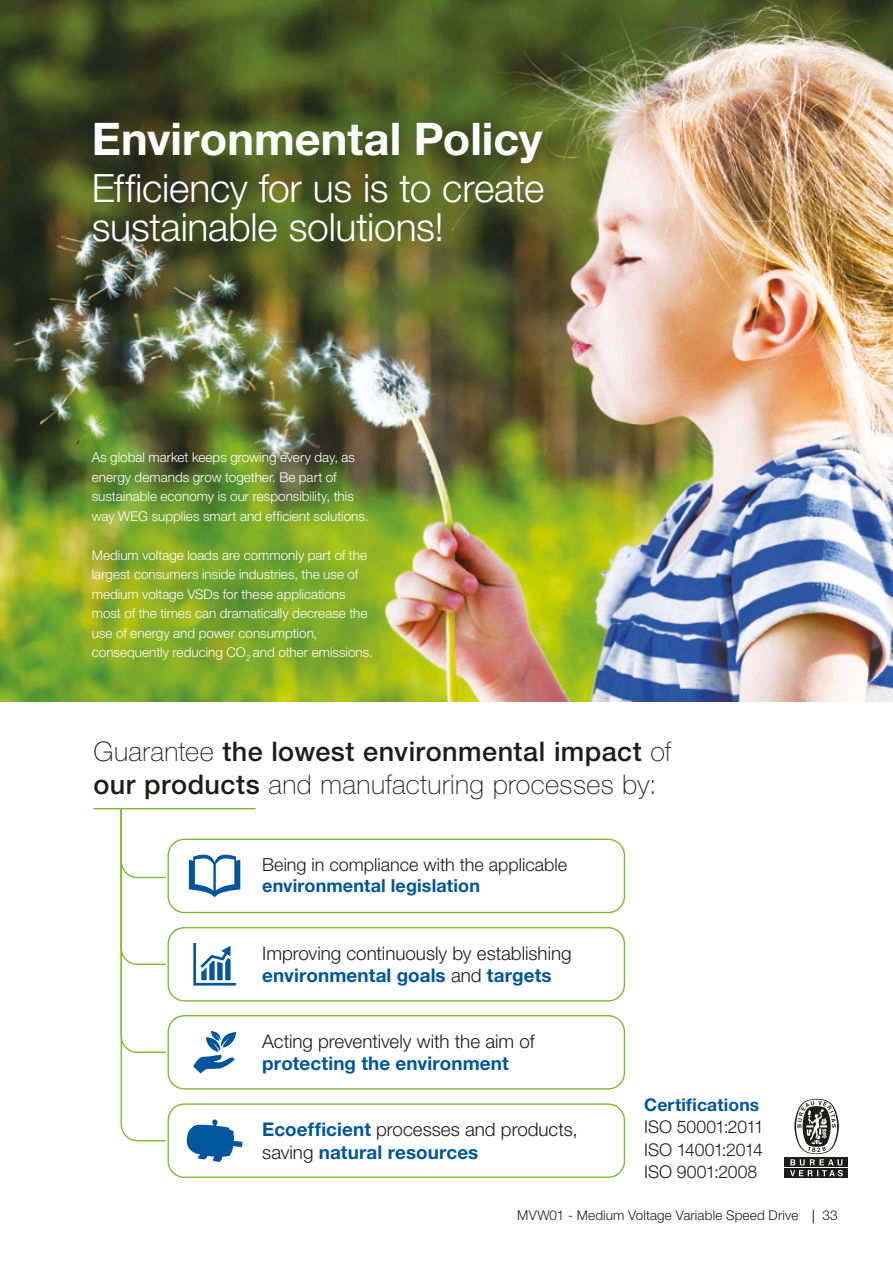
<style>
.page{position:relative;width:893px;height:1263px;background:#fff}
.page>*{position:absolute;margin:0;border:0;box-sizing:border-box;transform-origin:0 0}
.t1{font:700 45px "Helvetica Neue LT Pro";color:#fff}
.t2{font:300 39px/39px "Helvetica Neue LT Pro";letter-spacing:-.005em;color:#fff}
.t3{font:100 27px/32.4px "Helvetica Neue LT Pro";letter-spacing:.015em;color:#1d1d1b}
.t4{font:300 18.9px/22.6px "Helvetica Neue LT Pro";letter-spacing:-.005em;color:#1d1d1b}
.t5{font:700 18.9px/22.6px "Helvetica Neue LT Pro";letter-spacing:.005em;color:#00569e}
.t6{font:300 18px "Helvetica Neue LT Pro";color:#1d1d1b}
.t7{font:700 18px "Helvetica Neue LT Pro";letter-spacing:.005em;color:#00569e}
.t8{font:300 17.55px/22px "Helvetica Neue LT Pro";letter-spacing:-.005em;color:#1d1d1b;text-align:justify}
.t9{font:700 17.55px "Helvetica Neue LT Pro";letter-spacing:.01em;color:#00569e}
.t10{font:300 13.5px/19.5px "Helvetica Neue LT Pro";color:#fff}
.t11{font:300 13.5px "Helvetica Neue LT Pro";letter-spacing:.01em;color:#1d1d1b}
.s1{font-weight:500}
.s2{font-weight:700;color:#00569e}
.s3{font-weight:300;color:#1d1d1b}
</style>
<div class="page">
<svg style="left:813px;top:1210px;width:1px;height:13px"></svg>
<img style="left:0;top:0;width:893px;height:702px">
<div style="left:168px;top:1103px;width:457px;height:75px;border:1px solid #7ab929;border-radius:16px"></div>
<svg style="left:187px;top:1119px;width:56px;height:43px"></svg>
<div style="left:168px;top:839px;width:457px;height:74px;border:1px solid #7ab929;border-radius:16px"></div>
<svg style="left:189px;top:854px;width:51px;height:43px"></svg>
<svg style="left:193px;top:943px;width:43px;height:42px"></svg>
<div style="left:168px;top:927px;width:457px;height:74px;border:1px solid #7ab929;border-radius:16px"></div>
<div style="left:168px;top:1015px;width:457px;height:74px;border:1px solid #7ab929;border-radius:16px"></div>
<svg style="left:193px;top:1031px;width:43px;height:42px"></svg>
<svg style="left:120px;top:809px;width:47px;height:333px"></svg>
<hr style="left:94px;top:808px;width:162px;height:1px;background:#7ab929">
<div style="left:784px;top:1158px;width:64px;height:9px;background:#1d1d1b"></div>
<svg style="left:784px;top:1168px;width:64px;height:10px"></svg>
<svg style="left:790px;top:1099px;width:53px;height:77px"></svg>
<h1 class="t1" style="left:92px;top:111px;width:452px">Environmental Policy</h1>
<h2 class="t2" style="left:92px;top:168px;width:454px">Efficiency for us is to create sustainable solutions!</h2>
<p class="t10" style="left:92px;top:447px;width:278px">As global market keeps growing every day, as energy demands grow together. Be part of sustainable economy is our responsibility, this way WEG supplies smart and efficient solutions.</p>
<p class="t10" style="left:92px;top:545px;width:283px">Medium voltage loads are commonly part of the largest consumers inside industries, the use of medium voltage VSDs for these applications most of the times can dramatically decrease the use of energy and power consumption, consequently reducing CO<sub>2</sub> and other emissions.</p>
<h3 class="t3" style="left:94px;top:735px;width:579px">Guarantee <span class="s1">the lowest environmental impact</span> of <span class="s1">our products</span> and manufacturing processes by:</h3>
<h3 class="t6" style="left:262px;top:853px;width:306px">Being in compliance with the applicable</h3>
<h3 class="t7" style="left:262px;top:874px;width:219px">environmental legislation</h3>
<h3 class="t4" style="left:262px;top:941px;width:311px">Improving continuously by establishing <span class="s2">environmental goals</span> and <span class="s2">targets</span></h3>
<h3 class="t4" style="left:262px;top:1029px;width:274px">Acting preventively with the aim of</h3>
<h3 class="t5" style="left:262px;top:1052px;width:248px">protecting the environment</h3>
<h3 class="t5" style="left:262px;top:1117px;width:317px">Ecoefficient <span class="s3">processes and products, saving</span> natural resources</h3>
<p class="t9" style="left:644px;top:1094px;width:117px">Certifications</p>
<p class="t8" style="left:644px;top:1116px;width:121px">ISO 50001:2011<br>ISO 14001:2014<br>ISO 9001:2008</p>
<p class="t11" style="left:517px;top:1207px;width:283px">MVW01 - Medium Voltage Variable Speed Drive</p>
<p class="t11" style="left:823px;top:1207px;width:17px">33</p>
</div>
